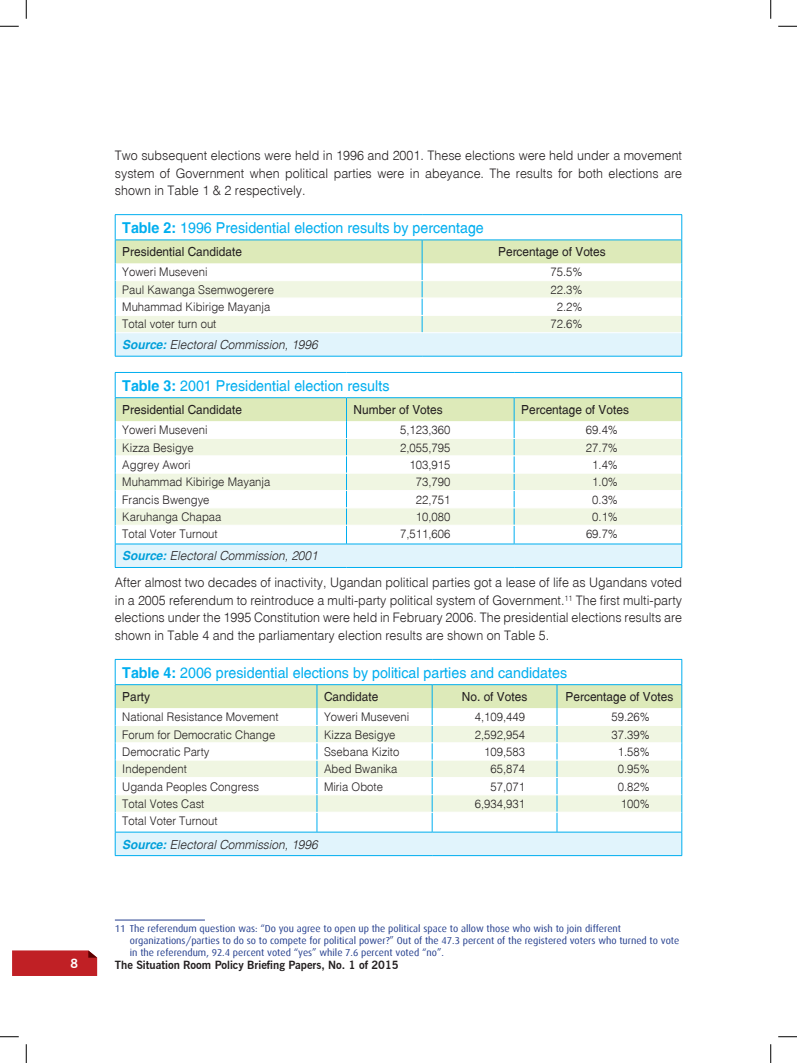
<style>
.page{position:relative;width:797px;height:1063px;background:#fff}
.page>*{position:absolute;margin:0;border:0;box-sizing:border-box;transform-origin:0 0}
.t1{font:15px "Switzerland Plain";color:#00aeef;scale:.95 1}
.t2{font:13.12px/17.5px "Switzerland Light Plain";color:#231f20;text-align:justify;scale:.95 1}
.t3{font:12.5px "Switzerland Plain";color:#231f20;scale:.95 1}
.t4{font:italic 300 12.5px "Switzerland";color:#231f20;scale:.95 1}
.t5{font:700 12.5px "News Gothic BT";color:#fff}
.t6{font:11.88px "Switzerland Light Plain";color:#231f20;scale:.95 1}
.t7{font:700 11.25px "News Gothic BT";color:#231f20}
.t8{font:10px/12px "Dax";color:#253f8e}
.s1{font-family:"Switzerland";font-weight:700}
.s2{font-weight:700;color:#009fda}
</style>
<div class="page">
<svg style="left:12px;top:950px;width:85px;height:25px;background:#c0262b"></svg>
<hr style="left:115px;top:356px;width:307px;height:1px;background:#00aeef">
<hr style="left:422px;top:356px;width:260px;height:1px;background:#00aeef">
<hr style="left:115px;top:214px;width:307px;height:1px;background:#00aeef">
<hr style="left:422px;top:214px;width:260px;height:1px;background:#00aeef">
<svg style="left:115px;top:215px;width:567px;height:141px"></svg>
<hr style="left:115px;top:239px;width:307px;height:1px;background:#00aeef">
<hr style="left:422px;top:239px;width:260px;height:1px;background:#00aeef">
<hr style="left:115px;top:372px;width:231px;height:1px;background:#00aeef">
<hr style="left:346px;top:372px;width:168px;height:1px;background:#00aeef">
<hr style="left:514px;top:372px;width:168px;height:1px;background:#00aeef">
<svg style="left:115px;top:373px;width:567px;height:194px"></svg>
<hr style="left:115px;top:567px;width:231px;height:1px;background:#00aeef">
<hr style="left:346px;top:567px;width:168px;height:1px;background:#00aeef">
<hr style="left:514px;top:567px;width:168px;height:1px;background:#00aeef">
<hr style="left:115px;top:855px;width:202px;height:1px;background:#00aeef">
<hr style="left:317px;top:855px;width:115px;height:1px;background:#00aeef">
<hr style="left:432px;top:855px;width:125px;height:1px;background:#00aeef">
<hr style="left:557px;top:855px;width:125px;height:1px;background:#00aeef">
<svg style="left:115px;top:659px;width:567px;height:196px"></svg>
<hr style="left:115px;top:684px;width:202px;height:1px;background:#00aeef">
<hr style="left:317px;top:684px;width:115px;height:1px;background:#00aeef">
<hr style="left:432px;top:684px;width:125px;height:1px;background:#00aeef">
<hr style="left:557px;top:684px;width:125px;height:1px;background:#00aeef">
<hr style="left:115px;top:919px;width:90px;height:1px;background:#253f8e">
<svg style="left:0;top:25px;width:19px;height:2px"></svg>
<svg style="left:778px;top:25px;width:19px;height:2px"></svg>
<svg style="left:0;top:1036px;width:19px;height:1px"></svg>
<svg style="left:778px;top:1036px;width:19px;height:1px"></svg>
<svg style="left:25px;top:0;width:2px;height:19px"></svg>
<svg style="left:25px;top:1044px;width:2px;height:18px"></svg>
<svg style="left:770px;top:0;width:1px;height:19px"></svg>
<svg style="left:770px;top:1044px;width:1px;height:18px"></svg>
<p class="t2" style="left:115px;top:146px;width:598px">Two subsequent elections were held in 1996 and 2001. These elections were held under a movement system of Government when political parties were in abeyance. The results for both elections are shown in Table 1 &amp; 2 respectively.</p>
<p class="t1" style="left:122px;top:218px;width:382px"><span class="s1">Table 2:</span> 1996 Presidential election results by percentage</p>
<p class="t3" style="left:122px;top:244px;width:127px">Presidential Candidate</p>
<p class="t3" style="left:498px;top:244px;width:115px">Percentage of Votes</p>
<p class="t6" style="left:122px;top:265px;width:91px">Yoweri Museveni</p>
<p class="t6" style="left:550px;top:265px;width:35px">75.5%</p>
<p class="t6" style="left:122px;top:282px;width:161px">Paul Kawanga Ssemwogerere</p>
<p class="t6" style="left:550px;top:282px;width:35px">22.3%</p>
<p class="t6" style="left:122px;top:299px;width:157px">Muhammad Kibirige Mayanja</p>
<p class="t6" style="left:557px;top:299px;width:29px">2.2%</p>
<p class="t6" style="left:122px;top:317px;width:101px">Total voter turn out</p>
<p class="t6" style="left:550px;top:317px;width:35px">72.6%</p>
<p class="t4" style="left:122px;top:337px;width:207px"><span class="s2">Source:</span> Electoral Commission, 1996</p>
<p class="t1" style="left:122px;top:376px;width:283px"><span class="s1">Table 3:</span> 2001 Presidential election results</p>
<p class="t3" style="left:122px;top:402px;width:127px">Presidential Candidate</p>
<p class="t3" style="left:353px;top:402px;width:95px">Number of Votes</p>
<p class="t3" style="left:521px;top:402px;width:115px">Percentage of Votes</p>
<p class="t6" style="left:122px;top:422px;width:91px">Yoweri Museveni</p>
<p class="t6" style="left:400px;top:422px;width:54px">5,123,360</p>
<p class="t6" style="left:586px;top:422px;width:35px">69.4%</p>
<p class="t6" style="left:122px;top:440px;width:77px">Kizza Besigye</p>
<p class="t6" style="left:400px;top:440px;width:54px">2,055,795</p>
<p class="t6" style="left:586px;top:440px;width:35px">27.7%</p>
<p class="t6" style="left:122px;top:457px;width:73px">Aggrey Awori</p>
<p class="t6" style="left:409px;top:457px;width:44px">103,915</p>
<p class="t6" style="left:592px;top:457px;width:29px">1.4%</p>
<p class="t6" style="left:122px;top:474px;width:157px">Muhammad Kibirige Mayanja</p>
<p class="t6" style="left:416px;top:474px;width:38px">73,790</p>
<p class="t6" style="left:592px;top:474px;width:29px">1.0%</p>
<p class="t6" style="left:122px;top:492px;width:93px">Francis Bwengye</p>
<p class="t6" style="left:416px;top:492px;width:38px">22,751</p>
<p class="t6" style="left:592px;top:492px;width:29px">0.3%</p>
<p class="t6" style="left:122px;top:509px;width:106px">Karuhanga Chapaa</p>
<p class="t6" style="left:416px;top:509px;width:38px">10,080</p>
<p class="t6" style="left:592px;top:509px;width:29px">0.1%</p>
<p class="t6" style="left:122px;top:526px;width:102px">Total Voter Turnout</p>
<p class="t6" style="left:400px;top:526px;width:54px">7,511,606</p>
<p class="t6" style="left:586px;top:526px;width:35px">69.7%</p>
<p class="t4" style="left:122px;top:548px;width:207px"><span class="s2">Source:</span> Electoral Commission, 2001</p>
<p class="t2" style="left:115px;top:573px;width:598px">After almost two decades of inactivity, Ugandan political parties got a lease of life as Ugandans voted in a 2005 referendum to reintroduce a multi-party political system of Government.<sup>11</sup> The first multi-party elections under the 1995 Constitution were held in February 2006. The presidential elections results are shown in Table 4 and the parliamentary election results are shown on Table 5.</p>
<p class="t1" style="left:122px;top:663px;width:470px"><span class="s1">Table 4:</span> 2006 presidential elections by political parties and candidates</p>
<p class="t3" style="left:122px;top:689px;width:31px">Party</p>
<p class="t3" style="left:324px;top:689px;width:59px">Candidate</p>
<p class="t3" style="left:462px;top:689px;width:70px">No. of Votes</p>
<p class="t3" style="left:565px;top:689px;width:115px">Percentage of Votes</p>
<p class="t6" style="left:122px;top:709px;width:166px">National Resistance Movement</p>
<p class="t6" style="left:324px;top:709px;width:91px">Yoweri Museveni</p>
<p class="t6" style="left:475px;top:709px;width:54px">4,109,449</p>
<p class="t6" style="left:611px;top:709px;width:42px">59.26%</p>
<p class="t6" style="left:122px;top:726px;width:163px">Forum for Democratic Change</p>
<p class="t6" style="left:324px;top:726px;width:77px">Kizza Besigye</p>
<p class="t6" style="left:475px;top:726px;width:54px">2,592,954</p>
<p class="t6" style="left:611px;top:726px;width:42px">37.39%</p>
<p class="t6" style="left:122px;top:744px;width:93px">Democratic Party</p>
<p class="t6" style="left:324px;top:744px;width:81px">Ssebana Kizito</p>
<p class="t6" style="left:484px;top:744px;width:44px">109,583</p>
<p class="t6" style="left:618px;top:744px;width:35px">1.58%</p>
<p class="t6" style="left:122px;top:761px;width:70px">Independent</p>
<p class="t6" style="left:324px;top:761px;width:79px">Abed Bwanika</p>
<p class="t6" style="left:490px;top:761px;width:38px">65,874</p>
<p class="t6" style="left:618px;top:761px;width:35px">0.95%</p>
<p class="t6" style="left:122px;top:778px;width:145px">Uganda Peoples Congress</p>
<p class="t6" style="left:324px;top:778px;width:64px">Miria Obote</p>
<p class="t6" style="left:490px;top:778px;width:38px">57,071</p>
<p class="t6" style="left:618px;top:778px;width:35px">0.82%</p>
<p class="t6" style="left:122px;top:796px;width:88px">Total Votes Cast</p>
<p class="t6" style="left:475px;top:796px;width:54px">6,934,931</p>
<p class="t6" style="left:621px;top:796px;width:32px">100%</p>
<p class="t6" style="left:122px;top:813px;width:102px">Total Voter Turnout</p>
<p class="t4" style="left:122px;top:836px;width:207px"><span class="s2">Source:</span> Electoral Commission, 1996</p>
<p class="t8" style="left:130px;top:922px;width:551px;text-indent:-15px">11 The referendum question was: “Do you agree to open up the political space to allow those who wish to join different organizations/parties to do so to compete for political power?” Out of the 47.3 percent of the registered voters who turned to vote in the referendum, 92.4 percent voted “yes” while 7.6 percent voted “no”.</p>
<p class="t5" style="left:71px;top:955px;width:9px">8</p>
<p class="t7" style="left:115px;top:958px;width:285px">The Situation Room Policy Briefing Papers, No. 1 of 2015</p>
</div>
